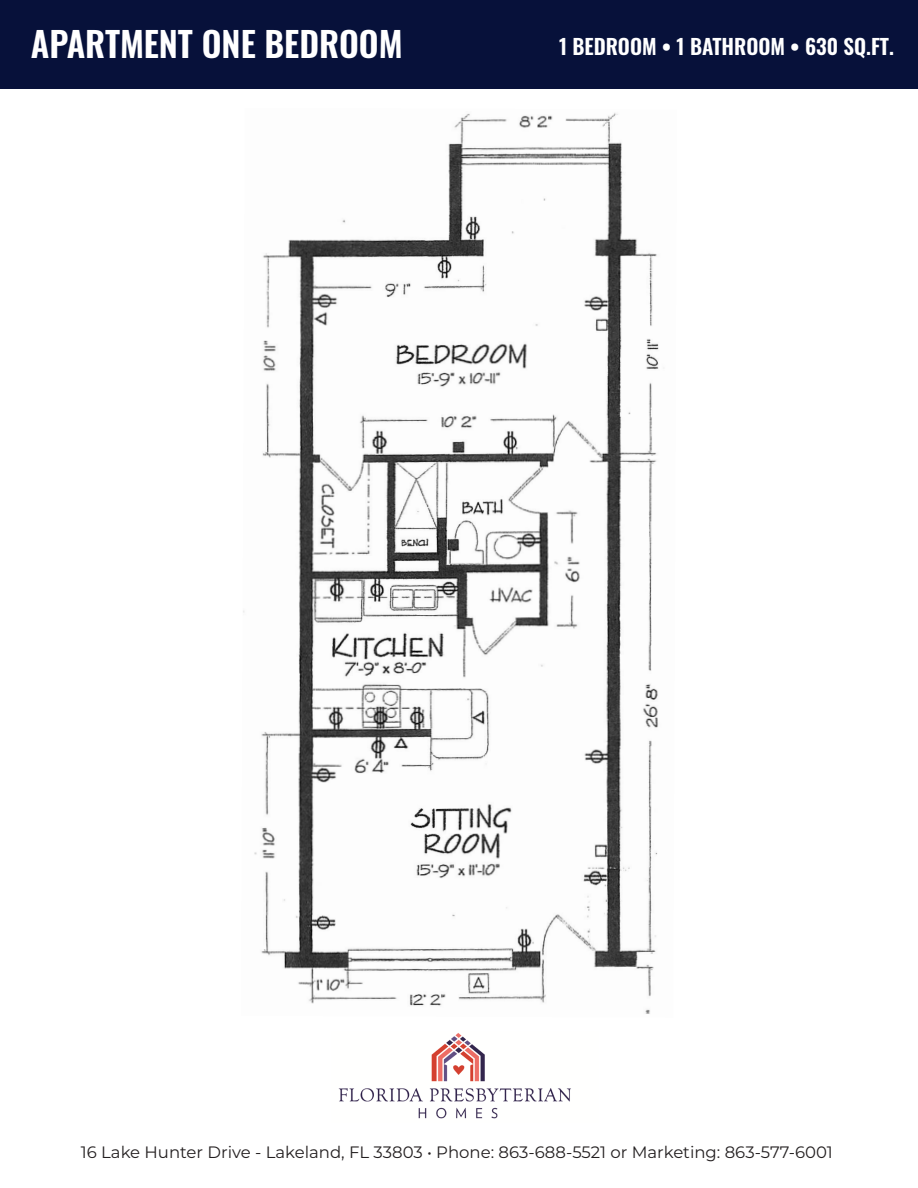
<style>
.page{position:relative;width:918px;height:1188px;background:#fff}
.page>*{position:absolute;margin:0;border:0;box-sizing:border-box;transform-origin:0 0}
.t1{font:600 34.5px "Oswald";color:#fff}
.t2{font:600 21px "Oswald";color:#fff}
.t3{font:16.5px "Montserrat";color:#231f20}
</style>
<div class="page">
<div style="left:0;top:0;width:918px;height:89px;background:#07113a"></div>
<img style="left:338px;top:1033px;width:233px;height:86px">
<img style="left:243px;top:113px;width:416px;height:901px">
<p class="t1" style="left:31px;top:13px;width:373px">APARTMENT ONE BEDROOM</p>
<p class="t2" style="left:559px;top:28px;width:336px">1 BEDROOM • 1 BATHROOM • 630 SQ.FT.</p>
<p class="t3" style="left:81px;top:1141px;width:754px">16 Lake Hunter Drive - Lakeland, FL 33803 • Phone: 863-688-5521 or Marketing: 863-577-6001</p>
</div>
